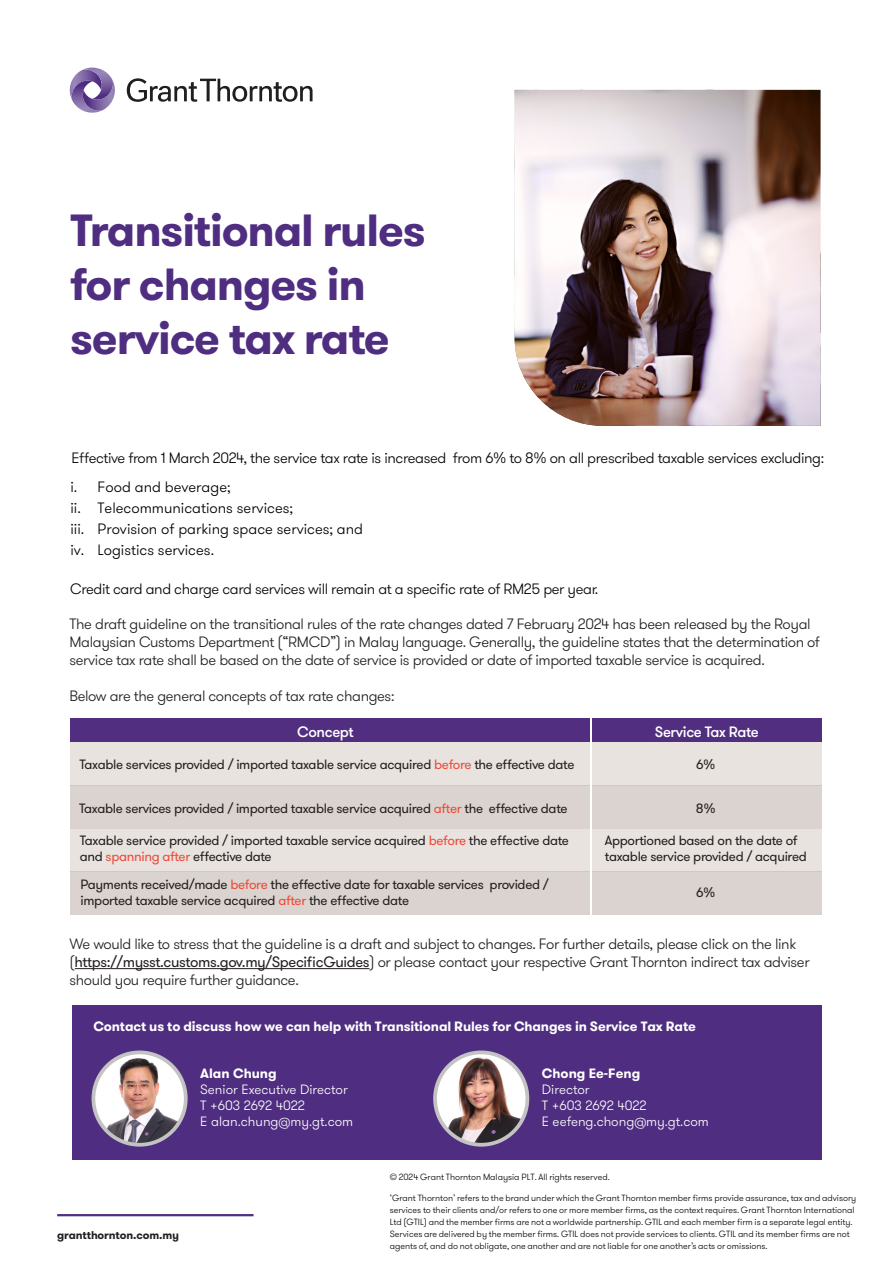
<style>
.page{position:relative;width:893px;height:1263px;background:#fff}
.page>*{position:absolute;margin:0;border:0;box-sizing:border-box;transform-origin:0 0}
.t1{font:700 45px/54px "GT Walsheim Pro";letter-spacing:-.025em;color:#4f2d80}
.t2{font:300 15px/18px "GT Walsheim Pro";letter-spacing:-.025em;color:#231f20}
.t3{font:300 15px "GT Walsheim Pro";letter-spacing:-.025em;color:#040503}
.t4{font:300 15px/21px "GT Walsheim Pro";color:#000}
.t5{font:500 15px "GT Walsheim Pro";letter-spacing:-.025em;color:#fff}
.t6{font:13.5px/16.2px "GT Walsheim Pro";letter-spacing:-.025em;color:#231f20}
.t7{font:300 13.5px/16.2px "GT Walsheim Pro";color:#fff}
.t8{font:700 13.5px "GT Walsheim Pro";letter-spacing:-.01em;color:#fff}
.t9{font:700 11.25px "GT Walsheim Pro";letter-spacing:-.01em;color:#231f20}
.t10{font:300 9px/12px "GT Walsheim Pro";color:#050504}
.s1{color:#ed4b38}
.s2{font-weight:400}
</style>
<div class="page">
<img style="left:514px;top:90px;width:306px;height:336px">
<hr style="left:57px;top:1214px;width:197px;height:2px;background:#4f2d80">
<svg style="left:127px;top:78px;width:186px;height:24px"></svg>
<svg style="left:69px;top:67px;width:46px;height:46px"></svg>
<div style="left:72px;top:1005px;width:749px;height:155px;background:#4f2d80"></div>
<img style="left:435px;top:1052px;width:92px;height:93px;border-radius:46px">
<div style="left:433px;top:1050px;width:96px;height:96px;border:4px solid #c3c3c3;border-radius:50%"></div>
<img style="left:93px;top:1052px;width:93px;height:93px;border-radius:46px">
<div style="left:92px;top:1050px;width:96px;height:96px;border:4px solid #c3c3c3;border-radius:50%"></div>
<div style="left:70px;top:719px;width:520px;height:23px;background:#522e81"></div>
<div style="left:592px;top:719px;width:230px;height:23px;background:#522e81"></div>
<div style="left:70px;top:742px;width:520px;height:43px;background:#e8e3df"></div>
<div style="left:592px;top:742px;width:230px;height:43px;background:#e8e3df"></div>
<div style="left:70px;top:785px;width:520px;height:43px;background:#dbd3cf"></div>
<div style="left:592px;top:785px;width:230px;height:43px;background:#dbd3cf"></div>
<div style="left:70px;top:828px;width:520px;height:43px;background:#e8e3df"></div>
<div style="left:592px;top:828px;width:230px;height:43px;background:#e8e3df"></div>
<div style="left:70px;top:871px;width:520px;height:43px;background:#dbd3cf"></div>
<div style="left:592px;top:871px;width:230px;height:43px;background:#dbd3cf"></div>
<hr style="left:75px;top:968px;width:294px;height:1px;background:#231f20">
<h1 class="t1" style="left:70px;top:203px;width:357px">Transitional rules for changes in service tax rate</h1>
<p class="t3" style="left:71px;top:448px;width:754px">Effective from 1 March 2024, the service tax rate is increased from 6% to 8% on all prescribed taxable services excluding:</p>
<p class="t4" style="left:70px;top:477px;width:294px">i. Food and beverage;<br>ii. Telecommunications services;<br>iii. Provision of parking space services; and iv. Logistics services.</p>
<p class="t3" style="left:70px;top:579px;width:530px">Credit card and charge card services will remain at a specific rate of RM25 per year.</p>
<p class="t2" style="left:70px;top:615px;width:752px">The draft guideline on the transitional rules of the rate changes dated 7 February 2024 has been released by the Royal<br>Malaysian Customs Department (“RMCD”) in Malay language. Generally, the guideline states that the determination of service tax rate shall be based on the date of service is provided or date of imported taxable service is acquired.</p>
<p class="t2" style="left:70px;top:687px;width:326px">Below are the general concepts of tax rate changes:</p>
<p class="t5" style="left:297px;top:722px;width:58px">Concept</p>
<p class="t5" style="left:655px;top:722px;width:106px">Service Tax Rate</p>
<p class="t6" style="left:80px;top:756px;width:496px">Taxable services provided / imported taxable service acquired <span class="s1">before</span> the effective date</p>
<p class="t6" style="left:79px;top:800px;width:490px">Taxable services provided / imported taxable service acquired <span class="s1">after</span> the effective date</p>
<p class="t6" style="left:80px;top:832px;width:491px">Taxable service provided / imported taxable service acquired <span class="s1">before</span> the effective date and <span class="s1">spanning after</span> effective date</p>
<p class="t6" style="left:81px;top:876px;width:470px">Payments received/made <span class="s1">before</span> the effective date for taxable services provided / imported taxable service acquired <span class="s1">after</span> the effective date</p>
<p class="t6" style="left:696px;top:756px;width:21px">6%</p>
<p class="t6" style="left:696px;top:800px;width:21px">8%</p>
<p class="t6" style="left:605px;top:832px;width:204px">Apportioned based on the date of taxable service provided / acquired</p>
<p class="t6" style="left:696px;top:885px;width:21px">6%</p>
<p class="t2" style="left:70px;top:935px;width:742px">We would like to stress that the guideline is a draft and subject to changes. For further details, please click on the link (<span class="s2">https://mysst.customs.gov.my/SpecificGuides</span>) or please contact your respective Grant Thornton indirect tax adviser should you require further guidance.</p>
<p class="t8" style="left:93px;top:1018px;width:604px">Contact us to discuss how we can help with Transitional Rules for Changes in Service Tax Rate</p>
<p class="t8" style="left:200px;top:1064px;width:78px">Alan Chung</p>
<p class="t7" style="left:200px;top:1081px;width:154px">Senior Executive Director<br>T +603 2692 4022<br>E alan.chung@my.gt.com</p>
<p class="t9" style="left:57px;top:1228px;width:124px">grantthornton.com.my</p>
<p class="t8" style="left:542px;top:1064px;width:100px">Chong Ee-Feng</p>
<p class="t7" style="left:542px;top:1081px;width:168px">Director<br>T +603 2692 4022<br>E eefeng.chong@my.gt.com</p>
<p class="t10" style="left:390px;top:1171px;width:222px">© 2024 Grant Thornton Malaysia PLT. All rights reserved.</p>
<p class="t10" style="left:390px;top:1192px;width:468px">‘Grant Thornton’ refers to the brand under which the Grant Thornton member firms provide assurance, tax and advisory services to their clients and/or refers to one or more member firms, as the context requires. Grant Thornton International Ltd (GTIL) and the member firms are not a worldwide partnership. GTIL and each member firm is a separate legal entity.<br>Services are delivered by the member firms. GTIL does not provide services to clients. GTIL and its member firms are not agents of, and do not obligate, one another and are not liable for one another’s acts or omissions.</p>
</div>
